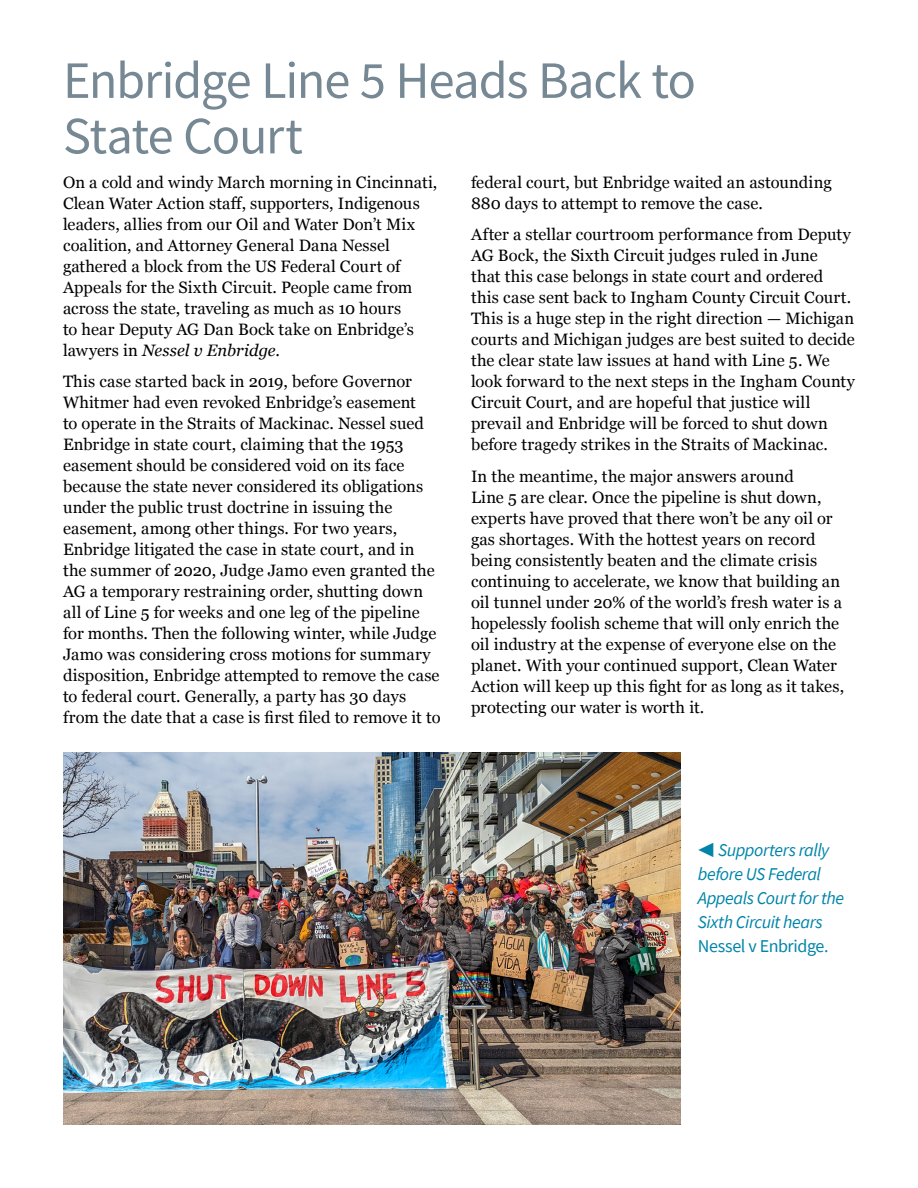
<style>
.page{position:relative;width:918px;height:1188px;background:#fff}
.page>*{position:absolute;margin:0;border:0;box-sizing:border-box;transform-origin:0 0}
._16_Orange_Semibold_Italic_Head{font:52.5px/55.5px "Source Sans Pro";letter-spacing:-.025em;color:#768894}
._16_Caption_1{font:italic 18px/24px "Source Sans Pro";letter-spacing:-.025em;color:#0084a9}
._16_News_Body_text{font:16.5px/21px "Georgia";letter-spacing:.005em;color:#000}
.s1{font-style:italic}
.s2{font-style:normal}
</style>
<div class="page">
<img style="left:63px;top:752px;width:617px;height:373px">
<p class="_16_Orange_Semibold_Italic_Head" style="left:63px;top:52px;width:634px">Enbridge Line 5 Heads Back to<br>State Court</p>
<p class="_16_News_Body_text" style="left:63px;top:171px;width:376px">On a cold and windy March morning in Cincinnati, Clean Water Action staff, supporters, Indigenous leaders, allies from our Oil and Water Don’t Mix coalition, and Attorney General Dana Nessel gathered a block from the US Federal Court of Appeals for the Sixth Circuit. People came from across the state, traveling as much as 10 hours<br>to hear Deputy AG Dan Bock take on Enbridge’s lawyers in <span class="s1">Nessel v Enbridge</span>.</p>
<p class="_16_News_Body_text" style="left:63px;top:371px;width:379px">This case started back in 2019, before Governor Whitmer had even revoked Enbridge’s easement<br>to operate in the Straits of Mackinac. Nessel sued Enbridge in state court, claiming that the 1953 easement should be considered void on its face because the state never considered its obligations under the public trust doctrine in issuing the easement, among other things. For two years, Enbridge litigated the case in state court, and in the summer of 2020, Judge Jamo even granted the AG a temporary restraining order, shutting down all of Line 5 for weeks and one leg of the pipeline for months. Then the following winter, while Judge Jamo was considering cross motions for summary disposition, Enbridge attempted to remove the case to federal court. Generally, a party has 30 days from the date that a case is first filed to remove it to</p>
<p class="_16_News_Body_text" style="left:471px;top:171px;width:362px">federal court, but Enbridge waited an astounding<br>880 days to attempt to remove the case.</p>
<p class="_16_News_Body_text" style="left:471px;top:224px;width:385px">After a stellar courtroom performance from Deputy AG Bock, the Sixth Circuit judges ruled in June<br>that this case belongs in state court and ordered this case sent back to Ingham County Circuit Court.<br>This is a huge step in the right direction — Michigan courts and Michigan judges are best suited to decide the clear state law issues at hand with Line 5. We look forward to the next steps in the Ingham County Circuit Court, and are hopeful that justice will prevail and Enbridge will be forced to shut down before tragedy strikes in the Straits of Mackinac.</p>
<p class="_16_News_Body_text" style="left:471px;top:465px;width:375px">In the meantime, the major answers around<br>Line 5 are clear. Once the pipeline is shut down, experts have proved that there won’t be any oil or gas shortages. With the hottest years on record being consistently beaten and the climate crisis continuing to accelerate, we know that building an oil tunnel under 20% of the world’s fresh water is a hopelessly foolish scheme that will only enrich the oil industry at the expense of everyone else on the planet. With your continued support, Clean Water Action will keep up this fight for as long as it takes, protecting our water is worth it.</p>
<p class="_16_Caption_1" style="left:698px;top:838px;width:148px">◀ Supporters rally before US Federal<br>Appeals Court for the<br>Sixth Circuit hears<br><span class="s2">Nessel v Enbridge.</span></p>
</div>
